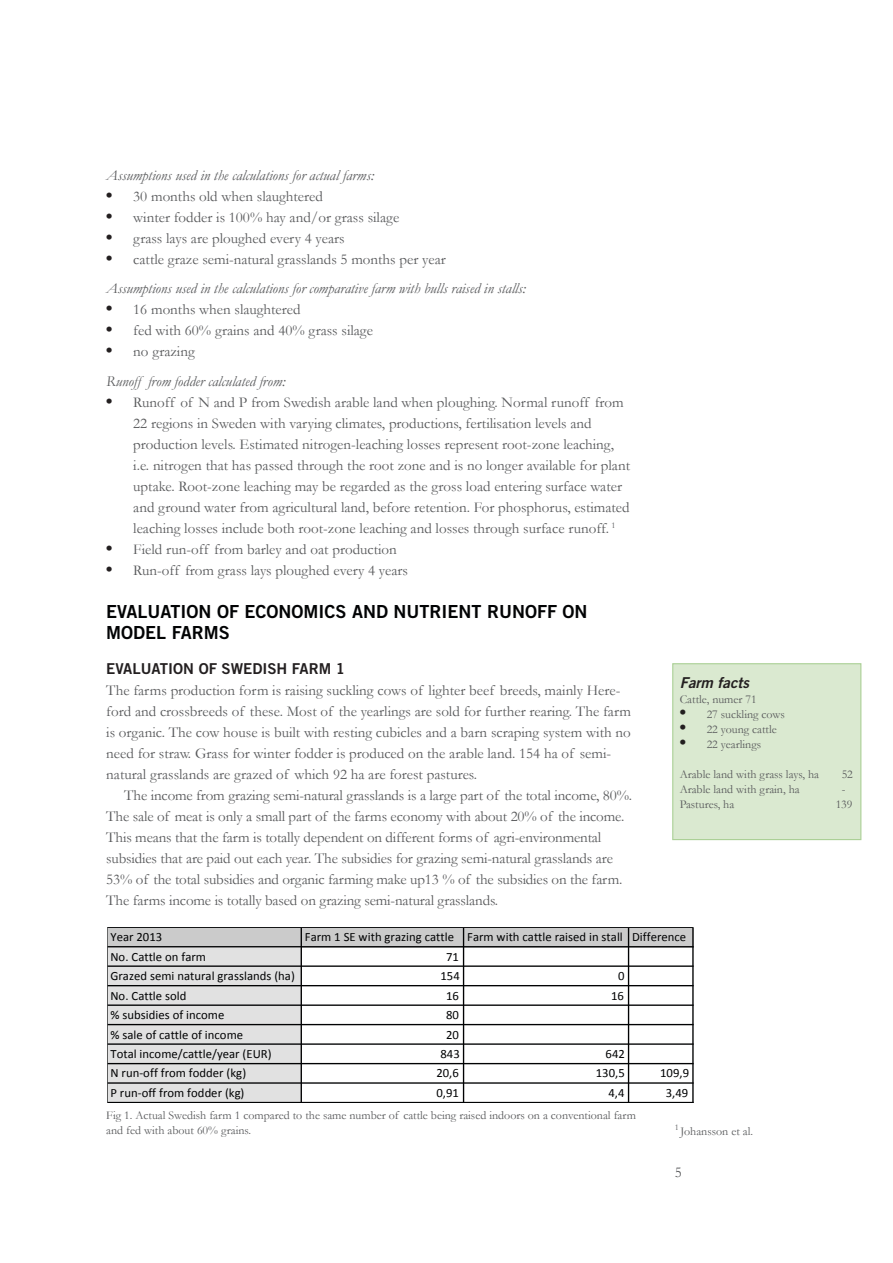
<style>
.page{position:relative;width:893px;height:1263px;background:#fff}
.page>*{position:absolute;margin:0;border:0;box-sizing:border-box;transform-origin:0 0}
.Rubrik1{font:18px "Trade Gothic Bold Two";color:#020304}
.Brödtext{font:15px/21px "Garamond";color:#58595b}
.t1{font:italic 15px "Garamond";color:#58595b}
.Rubrik2{font:15px "Trade Gothic Bold Two";color:#231f20}
.t2{font:italic 15px "Trade Gothic Bold Two";color:#231f20}
.t3{font:12.6px "Calibri";color:#010203}
.Brödtext-2{font:12px/15px "Garamond";color:#58595b}
.s1{font-family:"Times";font-size:18px;color:#231f20}
</style>
<div class="page">
<div style="left:108px;top:928px;width:586px;height:19px;background:#cbcbcb"></div>
<div style="left:108px;top:946px;width:194px;height:156px;background:#e1e1e1"></div>
<hr style="left:108px;top:928px;width:1px;height:174px;background:#010203">
<hr style="left:301px;top:928px;width:1px;height:174px;background:#010203">
<hr style="left:463px;top:928px;width:1px;height:174px;background:#010203">
<hr style="left:628px;top:928px;width:1px;height:174px;background:#010203">
<hr style="left:692px;top:928px;width:2px;height:174px;background:#010203">
<hr style="left:108px;top:928px;width:586px;height:1px;background:#010203">
<hr style="left:108px;top:946px;width:586px;height:1px;background:#010203">
<hr style="left:108px;top:965px;width:586px;height:2px;background:#010203">
<hr style="left:108px;top:985px;width:586px;height:1px;background:#010203">
<hr style="left:108px;top:1004px;width:586px;height:2px;background:#010203">
<hr style="left:108px;top:1024px;width:586px;height:1px;background:#010203">
<hr style="left:108px;top:1043px;width:586px;height:2px;background:#010203">
<hr style="left:108px;top:1063px;width:586px;height:1px;background:#010203">
<hr style="left:108px;top:1082px;width:586px;height:2px;background:#010203">
<hr style="left:108px;top:1102px;width:586px;height:1px;background:#010203">
<div style="left:672px;top:663px;width:189px;height:177px;background:#dae9d0;border:1px solid #abd096"></div>
<p class="t1" style="left:106px;top:166px;width:269px">Assumptions used in the calculations for actual farms:</p>
<p class="Brödtext" style="left:106px;top:186px;width:218px"><span class="s1">•</span> 30 months old when slaughtered</p>
<p class="Brödtext" style="left:106px;top:207px;width:295px"><span class="s1">•</span> winter fodder is 100% hay and/or grass silage</p>
<p class="Brödtext" style="left:106px;top:228px;width:240px"><span class="s1">•</span> grass lays are ploughed every 4 years</p>
<p class="Brödtext" style="left:106px;top:249px;width:341px"><span class="s1">•</span> cattle graze semi-natural grasslands 5 months per year</p>
<p class="t1" style="left:106px;top:280px;width:421px">Assumptions used in the calculations for comparative farm with bulls raised in stalls:</p>
<p class="Brödtext" style="left:106px;top:299px;width:196px"><span class="s1">•</span> 16 months when slaughtered</p>
<p class="Brödtext" style="left:106px;top:320px;width:268px"><span class="s1">•</span> fed with 60% grains and 40% grass silage</p>
<p class="Brödtext" style="left:106px;top:341px;width:90px"><span class="s1">•</span> no grazing</p>
<p class="t1" style="left:106px;top:372px;width:181px">Runoff from fodder calculated from:</p>
<p class="Brödtext" style="left:133px;top:392px;width:498px;text-indent:-27px"><span class="s1">•</span> Runoff of N and P from Swedish arable land when ploughing. Normal runoff from 22 regions in Sweden with varying climates, productions, fertilisation levels and production levels. Estimated nitrogen-leaching losses represent root-zone leaching, i.e. nitrogen that has passed through the root zone and is no longer available for plant uptake. Root-zone leaching may be regarded as the gross load entering surface water and ground water from agricultural land, before retention. For phosphorus, estimated leaching losses include both root-zone leaching and losses through surface runoff. <sup>1</sup></p>
<p class="Brödtext" style="left:106px;top:539px;width:292px"><span class="s1">•</span> Field run-off from barley and oat production</p>
<p class="Brödtext" style="left:106px;top:560px;width:303px"><span class="s1">•</span> Run-off from grass lays ploughed every 4 years</p>
<p class="Rubrik1" style="left:106px;top:600px;width:483px">EVALUATION OF ECONOMICS AND NUTRIENT RUNOFF ON</p>
<p class="Rubrik1" style="left:106px;top:622px;width:125px">MODEL FARMS</p>
<p class="Rubrik2" style="left:106px;top:659px;width:240px">EVALUATION OF SWEDISH FARM 1</p>
<p class="Brödtext" style="left:106px;top:679px;width:526px">The farms production form is raising suckling cows of lighter beef breeds, mainly Here&shy;ford and crossbreeds of these. Most of the yearlings are sold for further rearing. The farm is organic. The cow house is built with resting cubicles and a barn scraping system with no need for straw. Grass for winter fodder is produced on the arable land. 154 ha of semi&shy;natural grasslands are grazed of which 92 ha are forest pastures.</p>
<p class="Brödtext" style="left:106px;top:784px;width:527px;text-indent:18px">The income from grazing semi-natural grasslands is a large part of the total income, 80%.<br>The sale of meat is only a small part of the farms economy with about 20% of the income.<br>This means that the farm is totally dependent on different forms of agri-environmental subsidies that are paid out each year. The subsidies for grazing semi-natural grasslands are 53% of the total subsidies and organic farming make up13 % of the subsidies on the farm.<br>The farms income is totally based on grazing semi-natural grasslands.</p>
<p class="t2" style="left:680px;top:673px;width:71px">Farm facts</p>
<p class="Brödtext-2" style="left:680px;top:691px;width:79px">Cattle, numer 71</p>
<p class="Brödtext-2" style="left:680px;top:706px;width:107px"><span class="s1">•</span> 27 suckling cows</p>
<p class="Brödtext-2" style="left:680px;top:721px;width:99px"><span class="s1">•</span> 22 young cattle</p>
<p class="Brödtext-2" style="left:680px;top:736px;width:83px"><span class="s1">•</span> 22 yearlings</p>
<p class="Brödtext-2" style="left:680px;top:766px;width:141px">Arable land with grass lays, ha</p>
<p class="Brödtext-2" style="left:842px;top:766px;width:13px">52</p>
<p class="Brödtext-2" style="left:680px;top:781px;width:122px">Arable land with grain, ha</p>
<p class="Brödtext-2" style="left:842px;top:781px;width:5px">-</p>
<p class="Brödtext-2" style="left:680px;top:796px;width:56px">Pastures, ha</p>
<p class="Brödtext-2" style="left:836px;top:796px;width:18px">139</p>
<p class="t3" style="left:110px;top:929px;width:53px">Year 2013</p>
<p class="t3" style="left:305px;top:929px;width:383px">Farm 1 SE with grazing cattle Farm with cattle raised in stall Difference</p>
<p class="t3" style="left:110px;top:948px;width:97px">No. Cattle on farm</p>
<p class="t3" style="left:446px;top:948px;width:14px">71</p>
<p class="t3" style="left:110px;top:968px;width:186px">Grazed semi natural grasslands (ha)</p>
<p class="t3" style="left:441px;top:968px;width:21px">154</p>
<p class="t3" style="left:618px;top:968px;width:8px">0</p>
<p class="t3" style="left:110px;top:987px;width:77px">No. Cattle sold</p>
<p class="t3" style="left:446px;top:987px;width:14px">16</p>
<p class="t3" style="left:611px;top:987px;width:14px">16</p>
<p class="t3" style="left:110px;top:1007px;width:115px">% subsidies of income</p>
<p class="t3" style="left:446px;top:1007px;width:14px">80</p>
<p class="t3" style="left:110px;top:1026px;width:134px">% sale of cattle of income</p>
<p class="t3" style="left:446px;top:1026px;width:14px">20</p>
<p class="t3" style="left:110px;top:1046px;width:163px">Total income/cattle/year (EUR)</p>
<p class="t3" style="left:441px;top:1046px;width:21px">843</p>
<p class="t3" style="left:606px;top:1046px;width:21px">642</p>
<p class="t3" style="left:110px;top:1065px;width:137px">N run-off from fodder (kg)</p>
<p class="t3" style="left:436px;top:1065px;width:24px">20,6</p>
<p class="t3" style="left:596px;top:1065px;width:30px">130,5</p>
<p class="t3" style="left:660px;top:1065px;width:30px">109,9</p>
<p class="t3" style="left:110px;top:1085px;width:136px">P run-off from fodder (kg)</p>
<p class="t3" style="left:436px;top:1085px;width:24px">0,91</p>
<p class="t3" style="left:608px;top:1085px;width:18px">4,4</p>
<p class="t3" style="left:666px;top:1085px;width:24px">3,49</p>
<p class="Brödtext-2" style="left:106px;top:1107px;width:531px">Fig 1. Actual Swedish farm 1 compared to the same number of cattle being raised indoors on a conventional farm and fed with about 60% grains.</p>
<p class="Brödtext-2" style="left:675px;top:1124px;width:80px"><sup>1</sup> Johansson et al.</p>
<p class="Brödtext" style="left:675px;top:1162px;width:9px">5</p>
</div>
